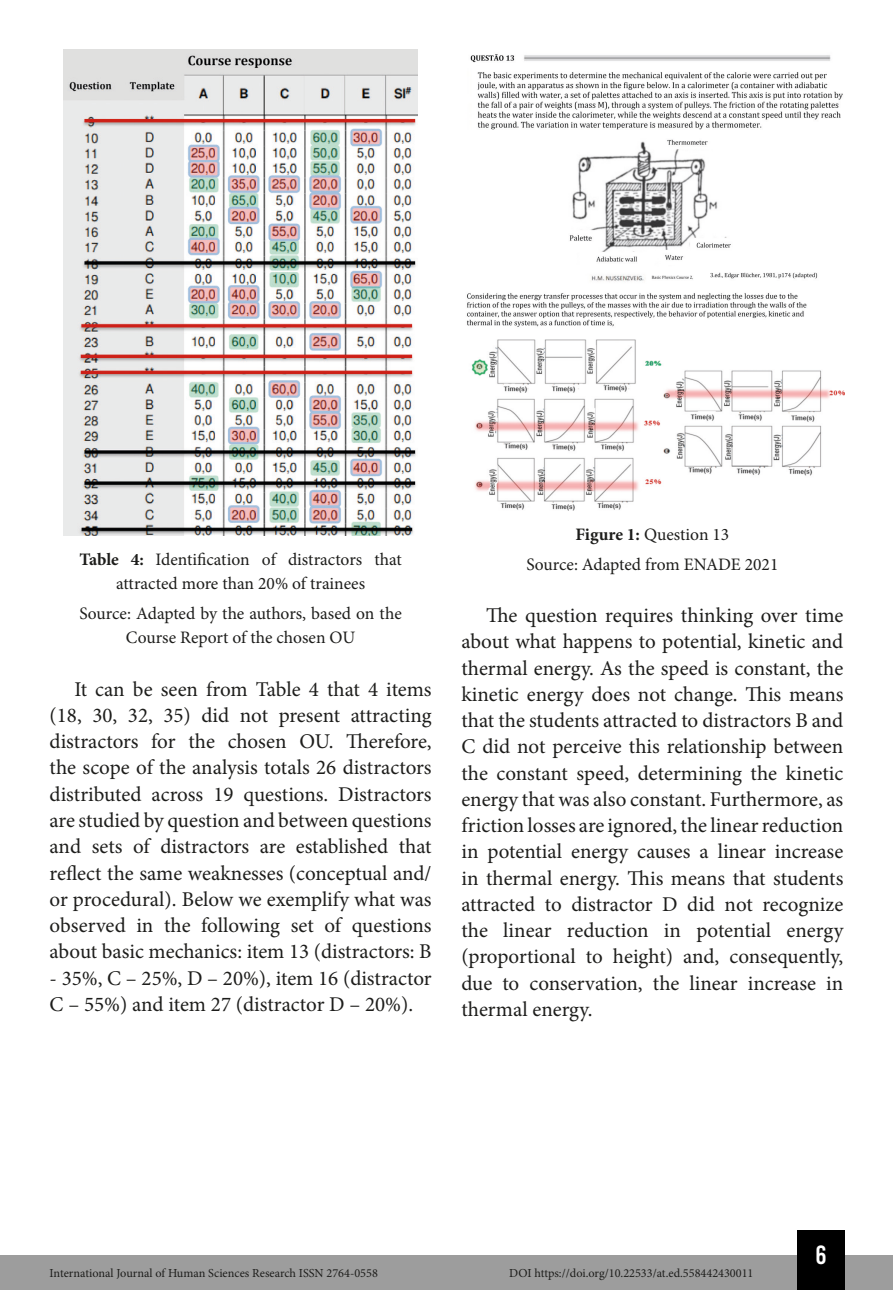
<style>
.page{position:relative;width:893px;height:1290px;background:#fff}
.page>*{position:absolute;margin:0;border:0;box-sizing:border-box;transform-origin:0 0}
.t1{font:26.25px "Bebas Kai";color:#fff}
.t2{font:21px/26.2px "Minion Pro";color:#1d1d1b;text-align:justify}
.t3{font:17.5px/24.5px "Minion Pro";color:#1d1d1b;text-align:center}
.t4{font:12.25px "Minion Pro";color:#1d1d1b}
.s1{font-weight:700}
</style>
<div class="page">
<div style="left:0;top:1255px;width:893px;height:35px;background:#9d9d9d"></div>
<div style="left:797px;top:1230px;width:48px;height:60px;background:#000"></div>
<img style="left:64px;top:50px;width:353px;height:485px">
<img style="left:467px;top:54px;width:376px;height:273px">
<img style="left:471px;top:339px;width:374px;height:171px">
<p class="t3" style="left:79px;top:547px;width:324px"><span class="s1">Table 4:</span> Identification of distractors that attracted more than 20% of trainees</p>
<p class="t3" style="left:79px;top:601px;width:324px">Source: Adapted by the authors, based on the<br>Course Report of the chosen OU</p>
<p class="t2" style="left:50px;top:676px;width:384px;text-indent:25px">It can be seen from Table 4 that 4 items (18, 30, 32, 35) did not present attracting distractors for the chosen OU. Therefore, the scope of the analysis totals 26 distractors distributed across 19 questions. Distractors are studied by question and between questions and sets of distractors are established that reflect the same weaknesses (conceptual and/ or procedural). Below we exemplify what was observed in the following set of questions about basic mechanics: item 13 (distractors: B</p>
<p class="t2" style="left:50px;top:965px;width:384px">- 35%, C – 25%, D – 20%), item 16 (distractor<br>C – 55%) and item 27 (distractor D – 20%).</p>
<p class="t3" style="left:526px;top:520px;width:254px;line-height:29.4px"><span class="s1">Figure 1:</span> Question 13<br>Source: Adapted from ENADE 2021</p>
<p class="t2" style="left:461px;top:602px;width:384px;text-indent:25px">The question requires thinking over time about what happens to potential, kinetic and thermal energy. As the speed is constant, the kinetic energy does not change. This means that the students attracted to distractors B and C did not perceive this relationship between the constant speed, determining the kinetic energy that was also constant. Furthermore, as friction losses are ignored, the linear reduction in potential energy causes a linear increase in thermal energy. This means that students attracted to distractor D did not recognize the linear reduction in potential energy (proportional to height) and, consequently, due to conservation, the linear increase in thermal energy.</p>
<p class="t1" style="left:815px;top:1241px;width:13px">6</p>
<p class="t4" style="left:50px;top:1265px;width:330px">International Journal of Human Sciences Research ISSN 2764-0558</p>
<p class="t4" style="left:509px;top:1265px;width:246px">DOI https://doi.org/10.22533/at.ed.558442430011</p>
</div>
